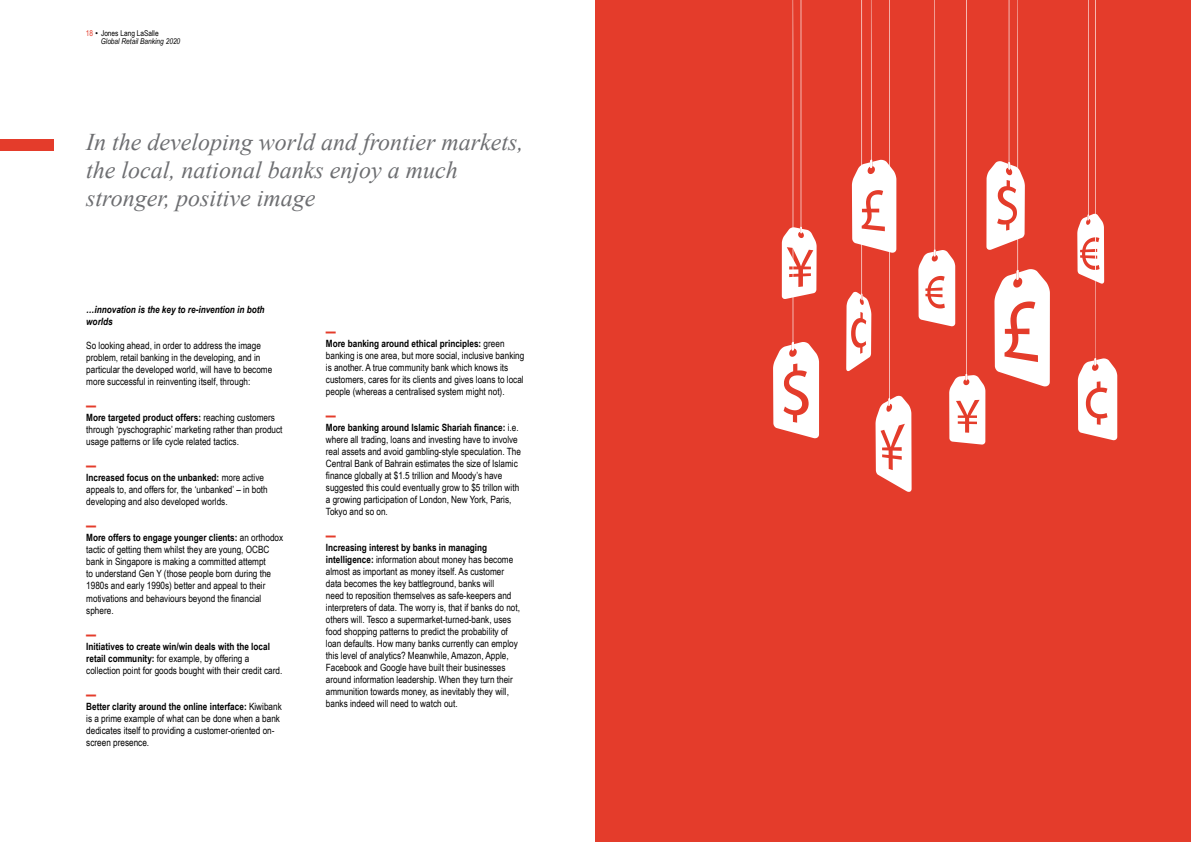
<style>
.page{position:relative;width:1191px;height:842px;background:#fff}
.page>*{position:absolute;margin:0;border:0;box-sizing:border-box;transform-origin:0 0}
.t1{font:italic 24px/28px "Times New Roman";color:#6d6e71}
.t2{font:10px/12px "Arial Narrow";color:#000}
.t3{font:italic 700 10px/12px "Arial Narrow";color:#000}
.t4{font:700 10px "Arial Narrow";color:#e43c2b}
.t5{font:italic 8px/8px "Arial Narrow";color:#000}
.s1{font-style:normal;color:#e43c2b}
.s2{font-family:"Gotham";font-weight:300;font-style:normal}
.s3{font-style:normal}
.s4{font-weight:700;color:#e43c2b}
.s5{font-weight:700}
</style>
<div class="page">
<div style="left:595px;top:0;width:596px;height:842px;background:#e43c2b"></div>
<div style="left:0;top:139px;width:53px;height:11px;background:#e43c2b"></div>
<svg style="left:773px;top:0;width:46px;height:438px"></svg>
<svg style="left:1077px;top:0;width:40px;height:440px"></svg>
<svg style="left:846px;top:0;width:65px;height:492px"></svg>
<svg style="left:918px;top:0;width:132px;height:445px"></svg>
<p class="t5" style="left:101px;top:29px;width:81px;text-indent:-15px"><span class="s1">18</span> <span class="s2">•</span> <span class="s3">Jones Lang LaSalle<br></span>Global Retail Banking 2020</p>
<h1 class="t1" style="left:86px;top:127px;width:439px">In the developing world and frontier markets, the local, national banks enjoy a much stronger, positive image</h1>
<p class="t3" style="left:86px;top:303px;width:180px">…innovation is the key to re-invention in both worlds</p>
<p class="t2" style="left:86px;top:340px;width:187px">So looking ahead, in order to address the image problem, retail banking in the developing, and in particular the developed world, will have to become more successful in reinventing itself, through:</p>
<p class="t2" style="left:86px;top:400px;width:198px"><span class="s4">▬<br></span><span class="s5">More targeted product offers:</span> reaching customers through ‘pyschographic’ marketing rather than product usage patterns or life cycle related tactics.</p>
<p class="t2" style="left:86px;top:460px;width:183px"><span class="s4">▬<br></span><span class="s5">Increased focus on the unbanked:</span> more active appeals to, and offers for, the ‘unbanked’ – in both developing and also developed worlds.</p>
<p class="t2" style="left:86px;top:520px;width:198px"><span class="s4">▬<br></span><span class="s5">More offers to engage younger clients:</span> an orthodox tactic of getting them whilst they are young, OCBC bank in Singapore is making a committed attempt<br>to understand Gen Y (those people born during the 1980s and early 1990s) better and appeal to their motivations and behaviours beyond the financial sphere.</p>
<p class="t4" style="left:86px;top:626px;width:11px">▬</p>
<p class="t2" style="left:86px;top:640px;width:198px"><span class="s5">Initiatives to create win/win deals with the local retail community:</span> for example, by offering a collection point for goods bought with their credit card.</p>
<p class="t2" style="left:86px;top:688px;width:197px"><span class="s4">▬<br></span><span class="s5">Better clarity around the online interface:</span> Kiwibank is a prime example of what can be done when a bank dedicates itself to providing a customer-oriented on&shy;screen presence.</p>
<p class="t2" style="left:326px;top:325px;width:200px"><span class="s4">▬<br></span><span class="s5">More banking around ethical principles:</span> green banking is one area, but more social, inclusive banking is another. A true community bank which knows its customers, cares for its clients and gives loans to local people (whereas a centralised system might not).</p>
<p class="t2" style="left:326px;top:409px;width:196px"><span class="s4">▬<br></span><span class="s5">More banking around Islamic Shariah finance:</span> i.e. where all trading, loans and investing have to involve real assets and avoid gambling-style speculation. The Central Bank of Bahrain estimates the size of Islamic finance globally at $1.5 trillion and Moody’s have suggested this could eventually grow to $5 trillon with a growing participation of London, New York, Paris, Tokyo and so on.</p>
<p class="t4" style="left:326px;top:528px;width:11px">▬</p>
<p class="t2" style="left:326px;top:541px;width:196px"><span class="s5">Increasing interest by banks in managing intelligence:</span> information about money has become almost as important as money itself. As customer data becomes the key battleground, banks will<br>need to reposition themselves as safe-keepers and interpreters of data. The worry is, that if banks do not, others will. Tesco a supermarket-turned-bank, uses food shopping patterns to predict the probability of loan defaults. How many banks currently can employ this level of analytics? Meanwhile, Amazon, Apple, Facebook and Google have built their businesses around information leadership. When they turn their ammunition towards money, as inevitably they will, banks indeed will need to watch out.</p>
</div>
